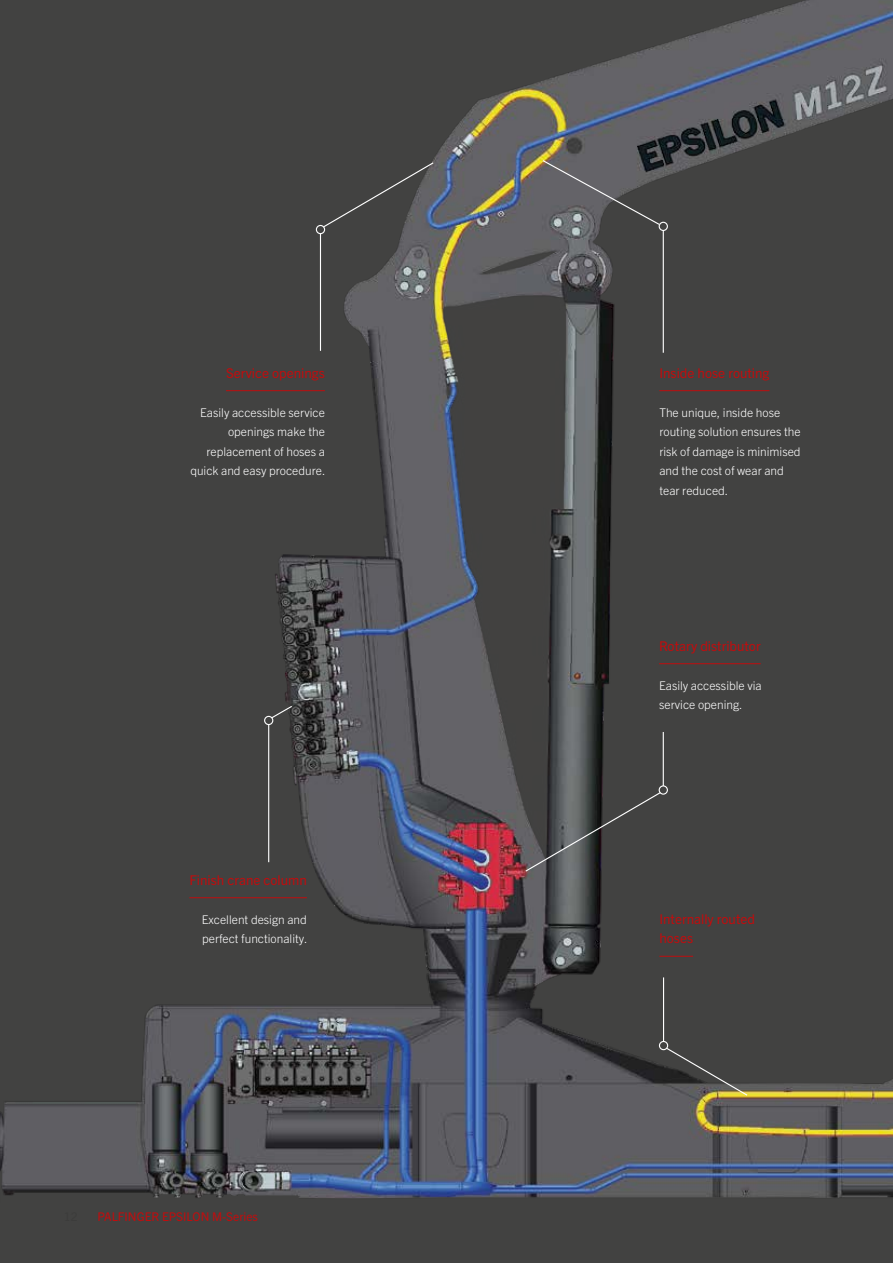
<style>
.page{position:relative;width:893px;height:1263px;background:#fff}
.page>*{position:absolute;margin:0;border:0;box-sizing:border-box;transform-origin:0 0}
.t1{font:13.5px/19.5px "Trade Gothic Next LT Pro";color:#c00d0e}
.t2{font:300 12px/19.5px "Trade Gothic Next LT Pro";color:#fff}
.t3{font:12px "Trade Gothic Next LT Pro";color:#c00d0e}
</style>
<div class="page">
<img style="left:0;top:0;width:893px;height:1263px">
<hr style="left:320px;top:234px;width:1px;height:117px;background:#fff">
<svg style="left:322px;top:161px;width:113px;height:67px;background:#4a4a4b"></svg>
<div style="left:316px;top:225px;width:9px;height:9px;border:1px solid #fff;border-radius:50%"></div>
<hr style="left:268px;top:724px;width:1px;height:138px;background:#fff">
<svg style="left:270px;top:705px;width:23px;height:14px"></svg>
<div style="left:264px;top:716px;width:9px;height:9px;border:1px solid #fff;border-radius:50%"></div>
<hr style="left:663px;top:732px;width:1px;height:54px;background:#fff">
<svg style="left:524px;top:791px;width:138px;height:82px;background:#4a4b4b"></svg>
<div style="left:659px;top:785px;width:9px;height:10px;border:1px solid #fff;border-radius:50%"></div>
<hr style="left:663px;top:977px;width:1px;height:64px;background:#fff">
<svg style="left:665px;top:1047px;width:84px;height:50px;background:#515048"></svg>
<div style="left:659px;top:1041px;width:9px;height:9px;border:1px solid #fff;border-radius:50%"></div>
<svg style="left:541px;top:159px;width:120px;height:67px;background:#5e5e60"></svg>
<hr style="left:663px;top:230px;width:1px;height:123px;background:#fff">
<div style="left:659px;top:222px;width:9px;height:9px;border:1px solid #fff;border-radius:50%"></div>
<hr style="left:226px;top:390px;width:99px;height:1px;background:#c00d0e">
<hr style="left:189px;top:897px;width:118px;height:1px;background:#c00d0e">
<hr style="left:659px;top:390px;width:110px;height:1px;background:#c00d0e">
<hr style="left:659px;top:956px;width:34px;height:1px;background:#c00d0e">
<hr style="left:659px;top:663px;width:102px;height:1px;background:#c00d0e">
<p class="t1" style="left:226px;top:362px;width:100px">Service openings</p>
<p class="t2" style="left:190px;top:402px;width:136px;text-align:right">Easily accessible service openings make the replacement of hoses a quick and easy procedure.</p>
<p class="t1" style="left:189px;top:869px;width:119px">Finish crane column</p>
<p class="t2" style="left:202px;top:909px;width:107px">Excellent design and perfect functionality.</p>
<p class="t3" style="left:97px;top:1208px;width:162px">PALFINGER EPSILON M-Series</p>
<p class="t1" style="left:659px;top:362px;width:112px">Inside hose routing</p>
<p class="t2" style="left:659px;top:402px;width:143px">The unique, inside hose routing solution ensures the risk of damage is minimised and the cost of wear and tear reduced.</p>
<p class="t1" style="left:659px;top:635px;width:103px">Rotary distributor</p>
<p class="t2" style="left:659px;top:675px;width:104px">Easily accessible via service opening.</p>
<p class="t1" style="left:659px;top:908px;width:97px">Internally routed hoses</p>
</div>
